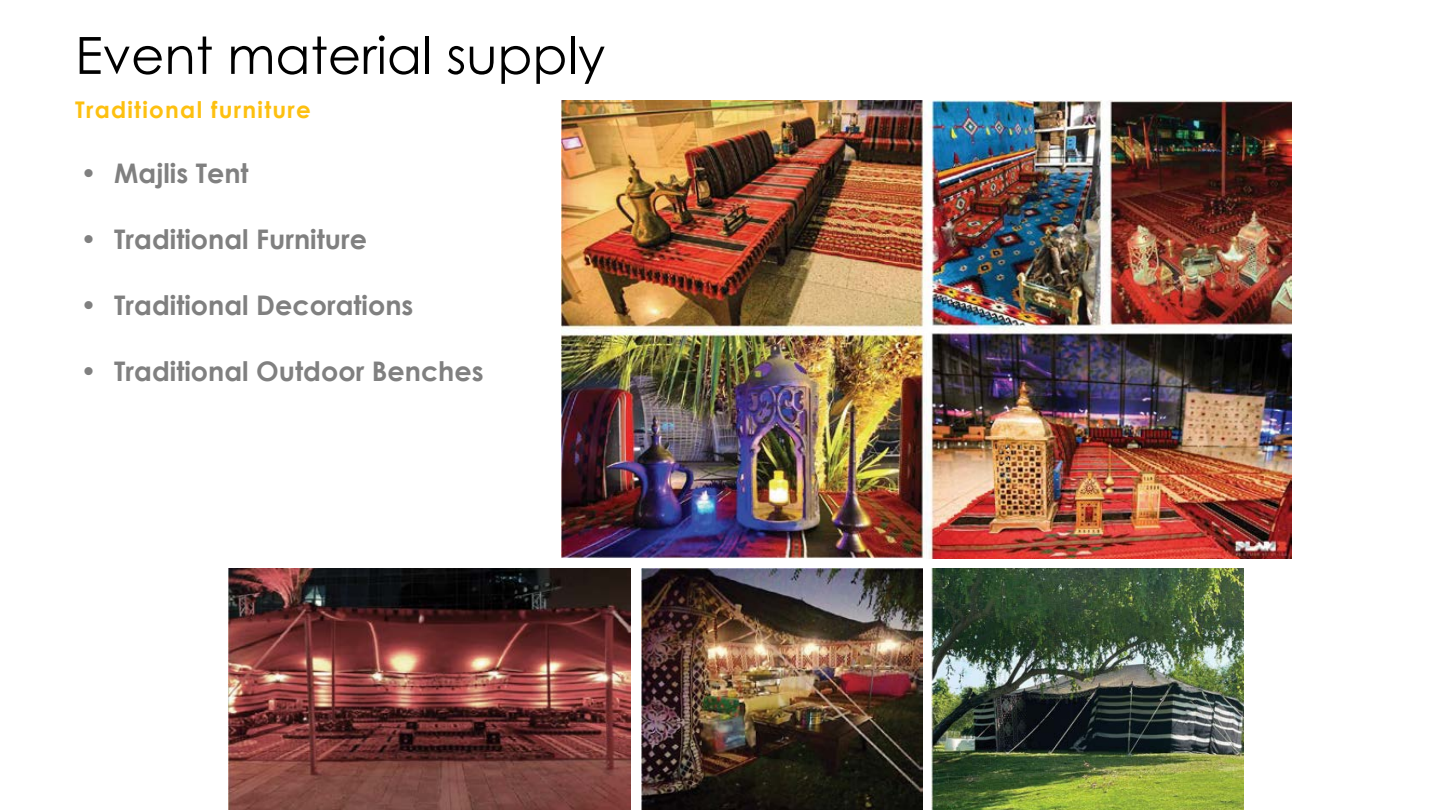
<style>
.page{position:relative;width:1440px;height:810px;background:#fff}
.page>*{position:absolute;margin:0;border:0;box-sizing:border-box;transform-origin:0 0}
.t1{font:51.3px "Century Gothic";color:#000}
.t2{font:700 27px "Century Gothic";color:#808080}
.t3{font:700 22.95px "Century Gothic";letter-spacing:.055em;color:#fdc010}
.s1{font-weight:400}
</style>
<div class="page">
<img style="left:561px;top:100px;width:731px;height:459px">
<img style="left:229px;top:569px;width:401px;height:241px">
<img style="left:932px;top:569px;width:311px;height:241px">
<img style="left:641px;top:569px;width:281px;height:241px">
<h1 class="t1" style="left:75px;top:20px;width:532px">Event material supply</h1>
<p class="t3" style="left:75px;top:92px;width:237px">Traditional furniture</p>
<p class="t2" style="left:81px;top:153px;width:170px"><span class="s1">•</span> Majlis Tent</p>
<p class="t2" style="left:81px;top:219px;width:288px"><span class="s1">•</span> Traditional Furniture</p>
<p class="t2" style="left:81px;top:285px;width:334px"><span class="s1">•</span> Traditional Decorations</p>
<p class="t2" style="left:81px;top:351px;width:405px"><span class="s1">•</span> Traditional Outdoor Benches</p>
</div>
